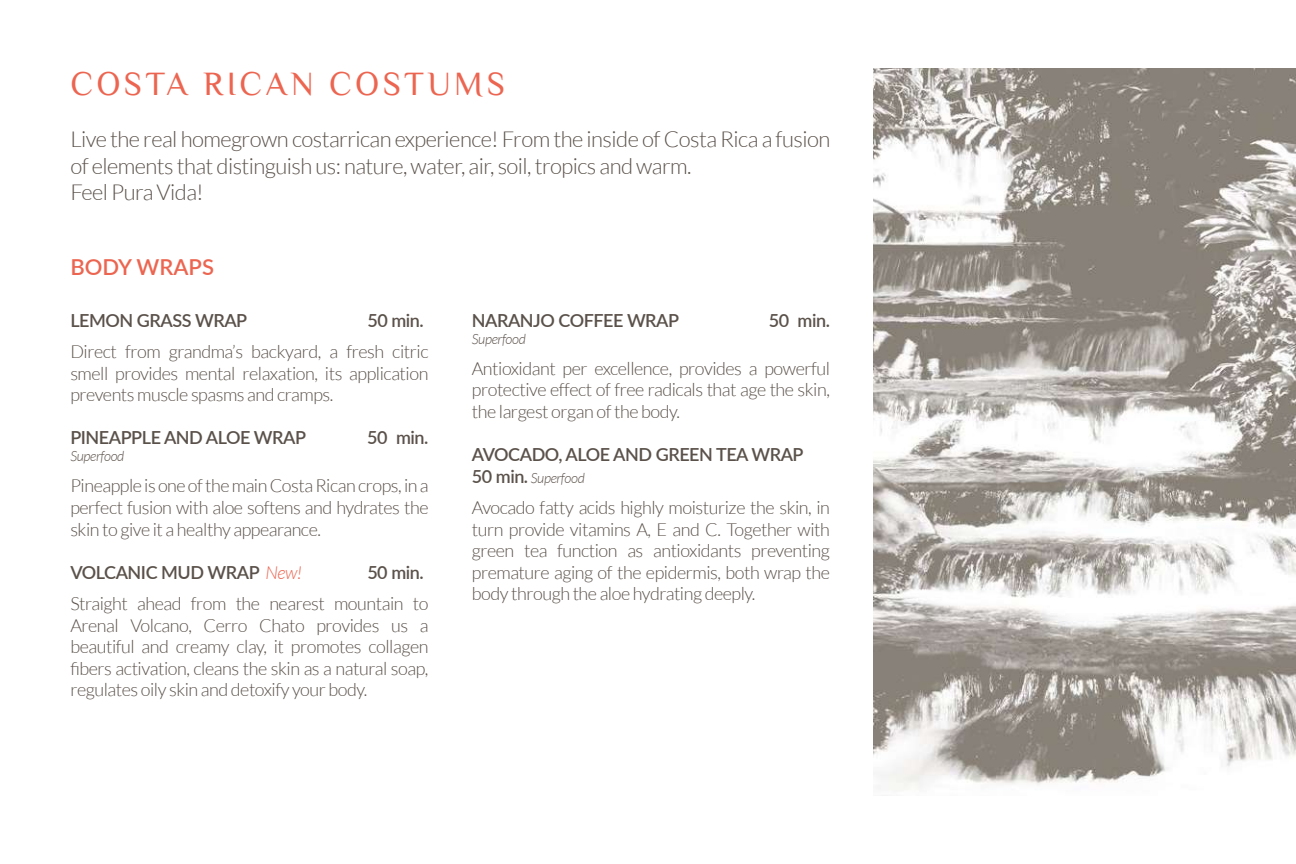
<style>
.page{position:relative;width:1296px;height:864px;background:#fff}
.page>*{position:absolute;margin:0;border:0;box-sizing:border-box;transform-origin:0 0}
.t1{font:34px "Philosopher";letter-spacing:.1em;color:#ec6550}
.t2{font:300 22px/26.4px "Lato";letter-spacing:-.025em;color:#5a514a}
.t3{font:600 22px "Lato";color:#ec6550}
.t4{font:300 18px/21.6px "Lato";letter-spacing:-.025em;color:#5a514a;text-align:justify}
.t5{font:600 18px "Lato";letter-spacing:-.025em;color:#5a514a}
.t6{font:italic 300 14px "Lato";letter-spacing:-.025em;color:#5a514a}
.s1{font-weight:300;font-style:italic;color:#ec6550}
.s2{font-weight:600;font-style:normal;font-size:18px}
</style>
<div class="page">
<img style="left:873px;top:69px;width:423px;height:722px">
<h1 class="t1" style="left:70px;top:66px;width:436px">COSTA RICAN COSTUMS</h1>
<p class="t2" style="left:70px;top:126px;width:762px">Live the real homegrown costarrican experience! From the inside of Costa Rica a fusion of elements that distinguish us: nature, water, air, soil, tropics and warm.<br>Feel Pura Vida!</p>
<p class="t3" style="left:70px;top:251px;width:145px">BODY WRAPS</p>
<p class="t5" style="left:70px;top:307px;width:178px">LEMON GRASS WRAP</p>
<p class="t5" style="left:367px;top:307px;width:58px">50 min.</p>
<p class="t4" style="left:70px;top:341px;width:360px">Direct from grandma’s backyard, a fresh citric smell provides mental relaxation, its application prevents muscle spasms and cramps.</p>
<p class="t5" style="left:70px;top:425px;width:237px">PINEAPPLE AND ALOE WRAP</p>
<p class="t5" style="left:367px;top:425px;width:63px">50 min.</p>
<p class="t6" style="left:70px;top:449px;width:56px">Superfood</p>
<p class="t4" style="left:70px;top:475px;width:360px">Pineapple is one of the main Costa Rican crops, in a perfect fusion with aloe softens and hydrates the skin to give it a healthy appearance.</p>
<p class="t5" style="left:70px;top:559px;width:233px">VOLCANIC MUD WRAP <span class="s1">New!</span></p>
<p class="t5" style="left:367px;top:559px;width:58px">50 min.</p>
<p class="t4" style="left:70px;top:593px;width:360px">Straight ahead from the nearest mountain to Arenal Volcano, Cerro Chato provides us a beautiful and creamy clay, it promotes collagen fibers activation, cleans the skin as a natural soap, regulates oily skin and detoxify your body.</p>
<p class="t5" style="left:472px;top:307px;width:209px">NARANJO COFFEE WRAP</p>
<p class="t5" style="left:769px;top:307px;width:63px">50 min.</p>
<p class="t6" style="left:472px;top:331px;width:56px">Superfood</p>
<p class="t4" style="left:472px;top:358px;width:360px">Antioxidant per excellence, provides a powerful protective effect of free radicals that age the skin, the largest organ of the body.</p>
<p class="t5" style="left:472px;top:441px;width:333px">AVOCADO, ALOE AND GREEN TEA WRAP</p>
<p class="t6" style="left:472px;top:470px;width:115px"><span class="s2">50 min.</span> Superfood</p>
<p class="t4" style="left:472px;top:497px;width:360px">Avocado fatty acids highly moisturize the skin, in turn provide vitamins A, E and C. Together with green tea function as antioxidants preventing premature aging of the epidermis, both wrap the body through the aloe hydrating deeply.</p>
</div>
